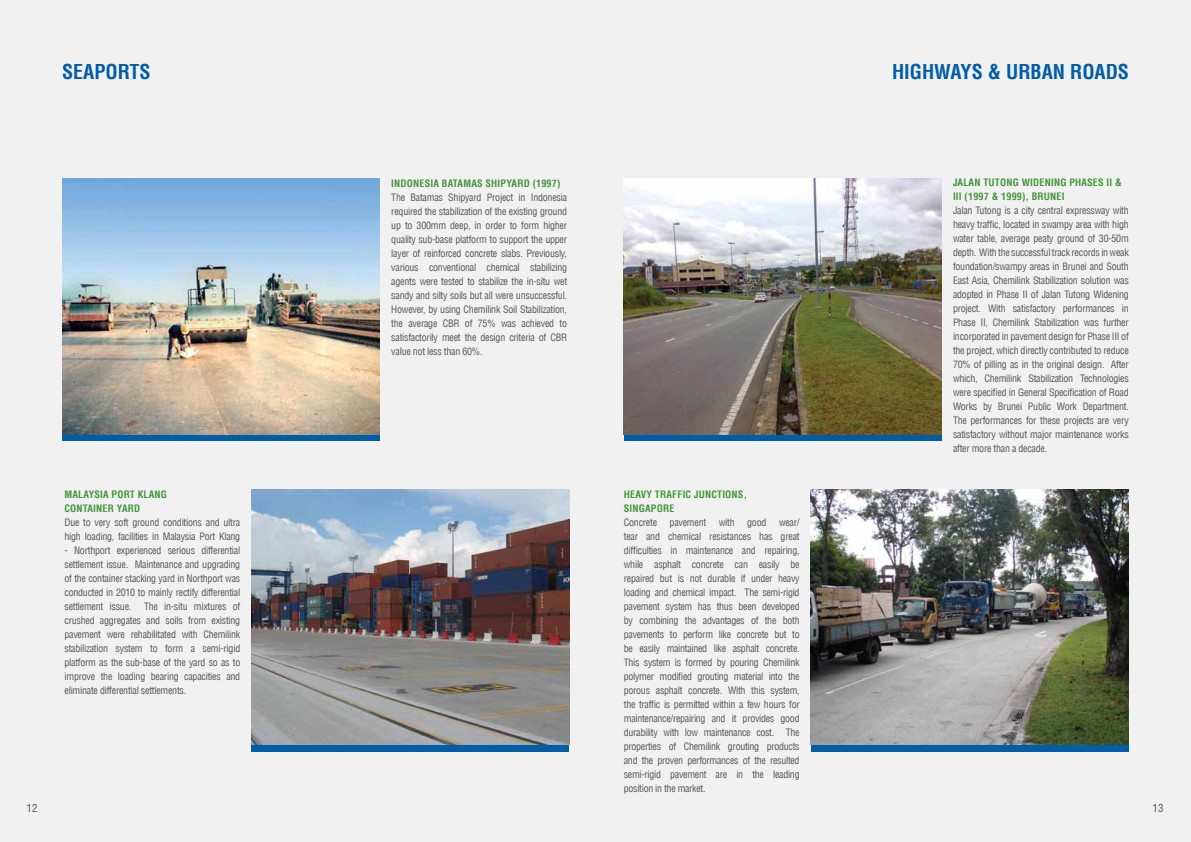
<style>
.page{position:relative;width:1191px;height:842px;background:#f1f1f2}
.page>*{position:absolute;margin:0;border:0;box-sizing:border-box;transform-origin:0 0}
.t1{font:700 condensed 20px "Helvetica LT";color:#005daa}
.t2{font:condensed 11px "Helvetica LT";color:#58595b}
.t3{font:condensed 10px/14px "Helvetica LT";letter-spacing:-.025em;color:#58595b;text-align:justify}
.t4{font:700 condensed 10px/14px "Helvetica LT";letter-spacing:.02em;color:#439539}
</style>
<div class="page">
<svg style="left:62px;top:434px;width:318px;height:7px;background:#1563a3"></svg>
<div style="left:251px;top:740px;width:318px;height:11px;background:#005daa"></div>
<div style="left:811px;top:740px;width:317px;height:11px;background:#005daa"></div>
<img style="left:62px;top:179px;width:318px;height:255px">
<img style="left:251px;top:489px;width:318px;height:256px">
<img style="left:811px;top:489px;width:317px;height:256px">
<svg style="left:624px;top:434px;width:317px;height:7px;background:#0f5c9b"></svg>
<img style="left:624px;top:179px;width:317px;height:255px">
<h1 class="t1" style="left:62px;top:59px;width:90px">SEAPORTS</h1>
<h1 class="t1" style="left:892px;top:59px;width:238px">HI GHWAYS &amp; URBAN ROADS</h1>
<p class="t4" style="left:64px;top:487px;width:60px">MALAYSIA PORT</p>
<p class="t4" style="left:138px;top:487px;width:18px">KLANG</p>
<p class="t4" style="left:64px;top:501px;width:13px">CONTA</p>
<p class="t4" style="left:93px;top:501px;width:10px">INER</p>
<p class="t4" style="left:117px;top:501px;width:7px">YARD</p>
<p class="t3" style="left:64px;top:515px;width:177px">Due to very soft ground conditions and ultra high loading, facilities in Malaysia Port Klang</p>
<p class="t3" style="left:64px;top:543px;width:177px">- Northport experienced serious differential settlement issue. Maintenance and upgrading of the container stacking yard in Northport was conducted in 2010 to mainly rectify differential settlement issue.</p>
<p class="t3" style="left:64px;top:599px;width:177px;text-indent:79px">The in-situ mixtures of crushed aggregates and soils from existing pavement were rehabilitated with Chemilink stabilization system to form a semi-rigid platform as the sub-base of the yard so as to improve the loading bearing capacities and eliminate differential settlements.</p>
<p class="t4" style="left:391px;top:176px;width:170px">INDONESIA BATAMAS SHI PYARD (1997)</p>
<p class="t3" style="left:391px;top:190px;width:177px">The Batamas Shipyard Project in Indonesia required the stabilization of the existing ground up to 300mm deep, in order to form higher quality sub-base platform to support the upper layer of reinforced concrete slabs. Previously, various conventional chemical stabilizing agents were tested to stabilize the in-situ wet sandy and silty soils but all were unsuccessful.<br>However, by using Chemilink Soil Stabilization, the average CBR of 75% was achieved to satisfactorily meet the design criteria of CBR value not less than 60%.</p>
<p class="t4" style="left:624px;top:487px;width:7px">HEAV</p>
<p class="t4" style="left:646px;top:487px;width:20px">Y TRAFF</p>
<p class="t4" style="left:682px;top:487px;width:50px">IC JUNCTIONS</p>
<p class="t4" style="left:743px;top:487px;width:5px">,</p>
<p class="t4" style="left:624px;top:501px;width:16px">SINGAPORE</p>
<p class="t3" style="left:624px;top:515px;width:35px">Concrete</p>
<p class="t3" style="left:669px;top:515px;width:38px">pavement</p>
<p class="t3" style="left:718px;top:515px;width:17px">with</p>
<p class="t3" style="left:747px;top:515px;width:21px">good</p>
<p class="t3" style="left:624px;top:515px;width:177px;text-indent:155px">wear/ tear and chemical resistances has great difficulties in maintenance and repairing, while asphalt concrete can easily be repaired but is not durable if under heavy loading and chemical impact. The semi-rigid pavement system has thus been developed by combining the advantages of the both pavements to perform like concrete but to be easily maintained like asphalt concrete.<br>This system is formed by pouring Chemilink polymer modified grouting material into the porous asphalt concrete. With this system, the traffic is permitted within a few hours for maintenance/repairing and it provides good durability with low maintenance cost. The properties of Chemilink grouting products and the proven performances of the resulted semi-rigid pavement are in the leading position in the market.</p>
<p class="t4" style="left:953px;top:176px;width:170px">JALAN TUTONG WIDENING PHASES II &amp;<br>III (1997 &amp; 1999), BRUNEI</p>
<p class="t3" style="left:953px;top:204px;width:177px">Jalan Tutong is a city central expressway with heavy traffic, located in swampy area with high water table, average peaty ground of 30-50m depth. With the successful track records in weak foundation/swampy areas in Brunei and South East Asia, Chemilink Stabilization solution was adopted in Phase II of Jalan Tutong Widening project. With satisfactory performances in Phase II, Chemilink Stabilization was further incorporated in pavement design for Phase III of the project, which directly contributed to reduce 70% of pilling as in the original design. After which, Chemilink Stabilization Technologies were specified in General Specification of Road Works by Brunei Public Work Department.<br>The performances for these projects are very satisfactory without major maintenance works after more than a decade.</p>
<p class="t2" style="left:26px;top:801px;width:13px">12</p>
<p class="t2" style="left:1152px;top:801px;width:13px">13</p>
</div>
